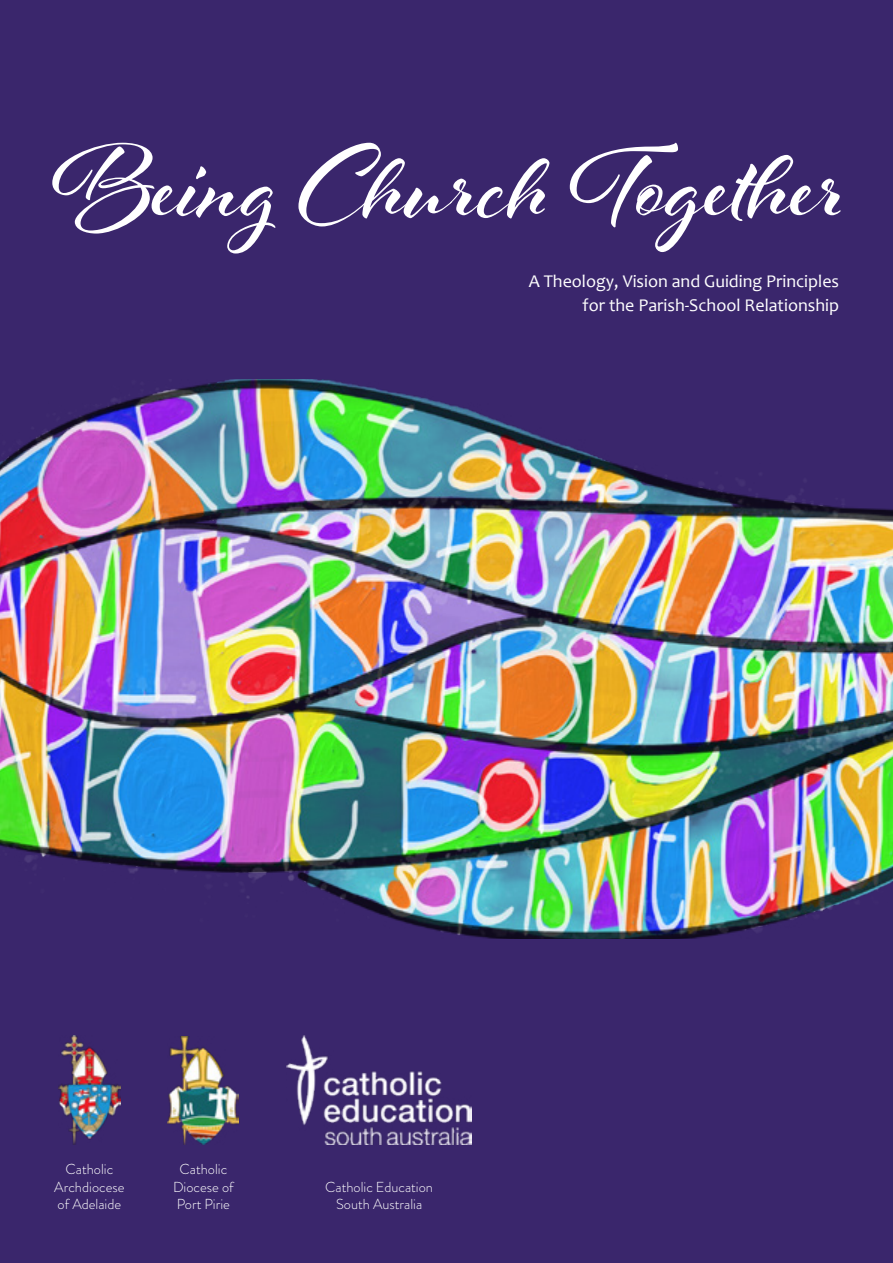
<style>
.page{position:relative;width:893px;height:1263px;background:#3a266c}
.page>*{position:absolute;margin:0;border:0;box-sizing:border-box;transform-origin:0 0}
.t1{font:700 110.85px "Al Fresco";color:#fff}
.t2{font:18px/24px "Candara";color:#fff;text-align:right}
.t3{font:300 14.4px/17.4px "Brandon Grotesque";color:#fff;text-align:center}
</style>
<div class="page">
<img style="left:0;top:380px;width:893px;height:558px">
<img style="left:59px;top:1036px;width:61px;height:108px">
<img style="left:168px;top:1037px;width:71px;height:107px">
<img style="left:287px;top:1036px;width:185px;height:108px">
<h1 class="t1" style="left:53px;top:112px;width:794px">Being Church Together</h1>
<p class="t2" style="left:529px;top:269px;width:312px">A Theology, Vision and Guiding Principles for the Parish-School Relationship</p>
<p class="t3" style="left:54px;top:1160px;width:72px">Catholic<br>Archdiocese of Adelaide</p>
<p class="t3" style="left:173px;top:1160px;width:62px">Catholic<br>Diocese of<br>Port Pirie</p>
<p class="t3" style="left:325px;top:1178px;width:109px">Catholic Education<br>South Australia</p>
</div>
